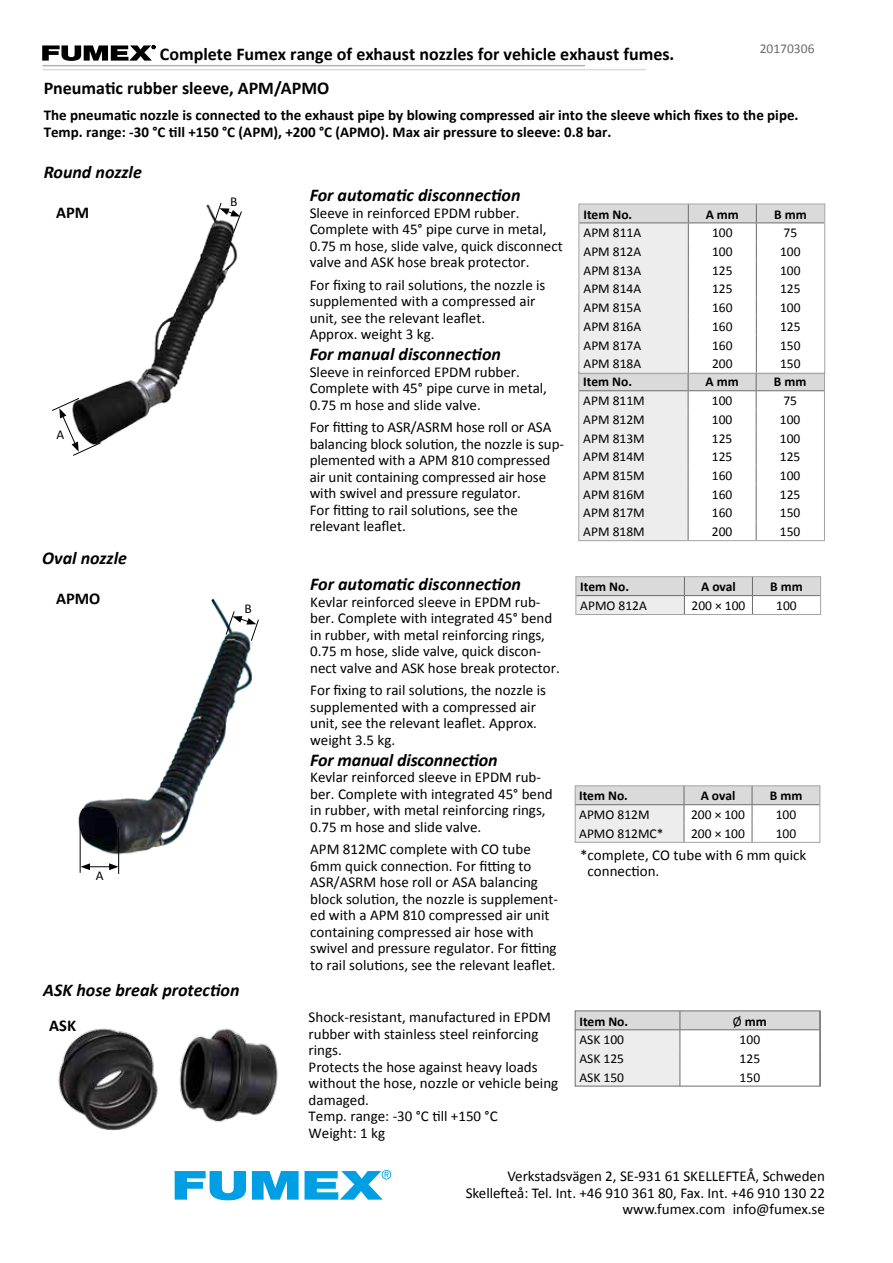
<style>
.page{position:relative;width:893px;height:1263px;background:#fff}
.page>*{position:absolute;margin:0;border:0;box-sizing:border-box;transform-origin:0 0}
.t1{font:italic 700 18px "Calibri";color:#000}
.t2{font:700 18px "Calibri";color:#000}
.t3{font:700 16.5px "Calibri";color:#000}
.t4{font:15px/16.5px "Calibri";color:#000}
.t5{font:700 15px/16.5px "Calibri";color:#000}
.t6{font:13.5px "Calibri";color:#000}
.t7{font:700 13.5px "Calibri";color:#000}
.t8{font:13.5px "Calibri";color:#6b6b6a}
.s1{font-weight:400}
</style>
<div class="page">
<img style="left:86px;top:204px;width:152px;height:238px">
<img style="left:78px;top:598px;width:175px;height:276px">
<svg style="left:175px;top:1171px;width:71px;height:29px"></svg>
<svg style="left:252px;top:1171px;width:47px;height:28px"></svg>
<svg style="left:305px;top:1170px;width:86px;height:29px"></svg>
<hr style="left:43px;top:65px;width:541px;height:1px;background:#b3b2b2">
<hr style="left:43px;top:69px;width:602px;height:1px;background:#dadada">
<hr style="left:80px;top:825px;width:1px;height:48px;background:#000">
<hr style="left:118px;top:827px;width:1px;height:47px;background:#000">
<svg style="left:81px;top:863px;width:38px;height:7px"></svg>
<svg style="left:225px;top:610px;width:34px;height:32px"></svg>
<svg style="left:52px;top:397px;width:50px;height:59px"></svg>
<svg style="left:214px;top:203px;width:28px;height:31px"></svg>
<img style="left:58px;top:1028px;width:220px;height:102px">
<svg style="left:579px;top:206px;width:245px;height:334px"></svg>
<div style="left:579px;top:204px;width:246px;height:170px;border:1px solid #a3a3a3"></div>
<svg style="left:578px;top:578px;width:241px;height:35px"></svg>
<div style="left:576px;top:576px;width:245px;height:39px;border:1px solid #a3a3a3"></div>
<svg style="left:577px;top:1013px;width:241px;height:71px"></svg>
<svg style="left:577px;top:788px;width:241px;height:52px"></svg>
<div style="left:575px;top:786px;width:245px;height:56px;border:1px solid #a3a3a3"></div>
<svg style="left:42px;top:45px;width:114px;height:16px"></svg>
<p class="t2" style="left:160px;top:43px;width:516px">Complete Fumex range of exhaust nozzles for vehicle exhaust fumes.</p>
<p class="t2" style="left:44px;top:77px;width:287px">Pneumatic rubber sleeve, APM/APMO</p>
<p class="t8" style="left:760px;top:40px;width:56px">20170306</p>
<p class="t5" style="left:44px;top:107px;width:756px">The pneumatic nozzle is connected to the exhaust pipe by blowing compressed air into the sleeve which fixes to the pipe.<br>Temp. range: -30 °C till +150 °C (APM), +200 °C (APMO). Max air pressure to sleeve: 0.8 bar.</p>
<p class="t1" style="left:44px;top:161px;width:100px">Round nozzle</p>
<p class="t3" style="left:56px;top:202px;width:35px">APM</p>
<p class="t6" style="left:56px;top:425px;width:9px">A</p>
<p class="t1" style="left:42px;top:546px;width:86px">Oval nozzle</p>
<p class="t3" style="left:56px;top:588px;width:46px">APMO</p>
<p class="t6" style="left:230px;top:193px;width:9px">B</p>
<p class="t6" style="left:244px;top:600px;width:9px">B</p>
<p class="t6" style="left:96px;top:867px;width:9px">A</p>
<p class="t1" style="left:43px;top:978px;width:198px">ASK hose break protection</p>
<p class="t3" style="left:49px;top:1015px;width:28px">ASK</p>
<p class="t1" style="left:310px;top:184px;width:212px">For automatic disconnection</p>
<p class="t4" style="left:310px;top:205px;width:255px">Sleeve in reinforced EPDM rubber.<br>Complete with 45° pipe curve in metal, 0.75 m hose, slide valve, quick disconnect valve and ASK hose break protector.</p>
<p class="t4" style="left:310px;top:277px;width:237px">For fixing to rail solutions, the nozzle is supplemented with a compressed air unit, see the relevant leaflet.<br>Approx. weight 3 kg.</p>
<p class="t1" style="left:310px;top:343px;width:193px">For manual disconnection</p>
<p class="t4" style="left:310px;top:364px;width:239px">Sleeve in reinforced EPDM rubber.<br>Complete with 45° pipe curve in metal,<br>0.75 m hose and slide valve.</p>
<p class="t4" style="left:310px;top:419px;width:256px">For fitting to ASR/ASRM hose roll or ASA balancing block solution, the nozzle is sup&shy;plemented with a APM 810 compressed air unit containing compressed air hose with swivel and pressure regulator.<br>For fitting to rail solutions, see the relevant leaflet.</p>
<p class="t7" style="left:583px;top:205px;width:50px">Item No.</p>
<p class="t7" style="left:706px;top:205px;width:35px">A mm</p>
<p class="t7" style="left:774px;top:205px;width:34px">B mm</p>
<p class="t6" style="left:583px;top:224px;width:59px">APM 811A</p>
<p class="t6" style="left:712px;top:224px;width:22px">100</p>
<p class="t6" style="left:783px;top:224px;width:15px">75</p>
<p class="t6" style="left:583px;top:243px;width:59px">APM 812A</p>
<p class="t6" style="left:712px;top:243px;width:22px">100</p>
<p class="t6" style="left:780px;top:243px;width:22px">100</p>
<p class="t6" style="left:583px;top:262px;width:59px">APM 813A</p>
<p class="t6" style="left:712px;top:262px;width:22px">125</p>
<p class="t6" style="left:780px;top:262px;width:22px">100</p>
<p class="t6" style="left:583px;top:280px;width:59px">APM 814A</p>
<p class="t6" style="left:712px;top:280px;width:22px">125</p>
<p class="t6" style="left:780px;top:280px;width:22px">125</p>
<p class="t6" style="left:583px;top:299px;width:59px">APM 815A</p>
<p class="t6" style="left:712px;top:299px;width:22px">160</p>
<p class="t6" style="left:780px;top:299px;width:22px">100</p>
<p class="t6" style="left:583px;top:318px;width:59px">APM 816A</p>
<p class="t6" style="left:712px;top:318px;width:22px">160</p>
<p class="t6" style="left:780px;top:318px;width:22px">125</p>
<p class="t6" style="left:583px;top:337px;width:59px">APM 817A</p>
<p class="t6" style="left:712px;top:337px;width:22px">160</p>
<p class="t6" style="left:780px;top:337px;width:22px">150</p>
<p class="t6" style="left:583px;top:355px;width:59px">APM 818A</p>
<p class="t6" style="left:712px;top:355px;width:22px">200</p>
<p class="t6" style="left:780px;top:355px;width:22px">150</p>
<p class="t7" style="left:583px;top:373px;width:50px">Item No.</p>
<p class="t7" style="left:705px;top:373px;width:35px">A mm</p>
<p class="t7" style="left:774px;top:373px;width:34px">B mm</p>
<p class="t6" style="left:583px;top:392px;width:63px">APM 811M</p>
<p class="t6" style="left:712px;top:392px;width:22px">100</p>
<p class="t6" style="left:783px;top:392px;width:15px">75</p>
<p class="t6" style="left:583px;top:411px;width:63px">APM 812M</p>
<p class="t6" style="left:712px;top:411px;width:22px">100</p>
<p class="t6" style="left:780px;top:411px;width:22px">100</p>
<p class="t6" style="left:583px;top:429px;width:63px">APM 813M</p>
<p class="t6" style="left:712px;top:430px;width:22px">125</p>
<p class="t6" style="left:780px;top:430px;width:22px">100</p>
<p class="t6" style="left:583px;top:448px;width:63px">APM 814M</p>
<p class="t6" style="left:712px;top:448px;width:22px">125</p>
<p class="t6" style="left:780px;top:448px;width:22px">125</p>
<p class="t6" style="left:583px;top:467px;width:63px">APM 815M</p>
<p class="t6" style="left:712px;top:467px;width:22px">160</p>
<p class="t6" style="left:780px;top:467px;width:22px">100</p>
<p class="t6" style="left:583px;top:486px;width:63px">APM 816M</p>
<p class="t6" style="left:712px;top:486px;width:22px">160</p>
<p class="t6" style="left:780px;top:486px;width:22px">125</p>
<p class="t6" style="left:583px;top:504px;width:63px">APM 817M</p>
<p class="t6" style="left:712px;top:504px;width:22px">160</p>
<p class="t6" style="left:780px;top:504px;width:22px">150</p>
<p class="t6" style="left:583px;top:523px;width:63px">APM 818M</p>
<p class="t6" style="left:712px;top:523px;width:22px">200</p>
<p class="t6" style="left:780px;top:523px;width:22px">150</p>
<p class="t1" style="left:310px;top:573px;width:212px">For automatic disconnection</p>
<p class="t4" style="left:310px;top:593px;width:251px">Kevlar reinforced sleeve in EPDM rub&shy;ber. Complete with integrated 45° bend in rubber, with metal reinforcing rings, 0.75 m hose, slide valve, quick discon&shy;nect valve and ASK hose break protector.</p>
<p class="t4" style="left:310px;top:682px;width:237px">For fixing to rail solutions, the nozzle is supplemented with a compressed air unit, see the relevant leaflet. Approx. weight 3.5 kg.</p>
<p class="t1" style="left:310px;top:748px;width:189px">For manual disconnection</p>
<p class="t4" style="left:310px;top:769px;width:244px">Kevlar reinforced sleeve in EPDM rub&shy;ber. Complete with integrated 45° bend in rubber, with metal reinforcing rings, 0.75 m hose and slide valve.</p>
<p class="t4" style="left:310px;top:841px;width:249px">APM 812MC complete with CO tube 6mm quick connection. For fitting to ASR/ASRM hose roll or ASA balancing block solution, the nozzle is supplement&shy;ed with a APM 810 compressed air unit containing compressed air hose with swivel and pressure regulator. For fitting to rail solutions, see the relevant leaflet.</p>
<p class="t4" style="left:309px;top:1009px;width:251px">Shock-resistant, manufactured in EPDM rubber with stainless steel reinforcing rings.<br>Protects the hose against heavy loads without the hose, nozzle or vehicle being damaged.<br>Temp. range: -30 °C till +150 °C<br>Weight: 1 kg</p>
<p class="t7" style="left:580px;top:578px;width:50px">Item No.</p>
<p class="t7" style="left:701px;top:578px;width:36px">A oval</p>
<p class="t7" style="left:770px;top:578px;width:34px">B mm</p>
<p class="t6" style="left:580px;top:597px;width:68px">APMO 812A</p>
<p class="t6" style="left:691px;top:597px;width:55px">200 × 100</p>
<p class="t6" style="left:776px;top:597px;width:22px">100</p>
<p class="t7" style="left:579px;top:787px;width:50px">Item No.</p>
<p class="t7" style="left:701px;top:787px;width:36px">A oval</p>
<p class="t7" style="left:770px;top:787px;width:34px">B mm</p>
<p class="t6" style="left:579px;top:806px;width:72px">APMO 812M</p>
<p class="t6" style="left:691px;top:806px;width:55px">200 × 100</p>
<p class="t6" style="left:776px;top:806px;width:22px">100</p>
<p class="t6" style="left:579px;top:825px;width:86px">APMO 812MC*</p>
<p class="t6" style="left:691px;top:825px;width:55px">200 × 100</p>
<p class="t6" style="left:776px;top:825px;width:22px">100</p>
<p class="t4" style="left:588px;top:847px;width:220px;text-indent:-7px">*complete, CO tube with 6 mm quick connection.</p>
<p class="t7" style="left:579px;top:1012px;width:50px">Item No.</p>
<p class="t7" style="left:733px;top:1012px;width:35px"><span class="s1">Ø</span> mm</p>
<p class="t6" style="left:579px;top:1031px;width:46px">ASK 100</p>
<p class="t6" style="left:740px;top:1031px;width:22px">100</p>
<p class="t6" style="left:579px;top:1050px;width:46px">ASK 125</p>
<p class="t6" style="left:740px;top:1050px;width:22px">125</p>
<p class="t6" style="left:579px;top:1068px;width:46px">ASK 150</p>
<p class="t6" style="left:740px;top:1068px;width:22px">150</p>
<p class="t4" style="left:466px;top:1168px;width:361px;text-align:right">Verkstadsvägen 2, SE-931 61 SKELLEFTEÅ, Schweden<br>Skellefteå: Tel. Int. +46 910 361 80, Fax. Int. +46 910 130 22 www.fumex.com info@fumex.se</p>
</div>
